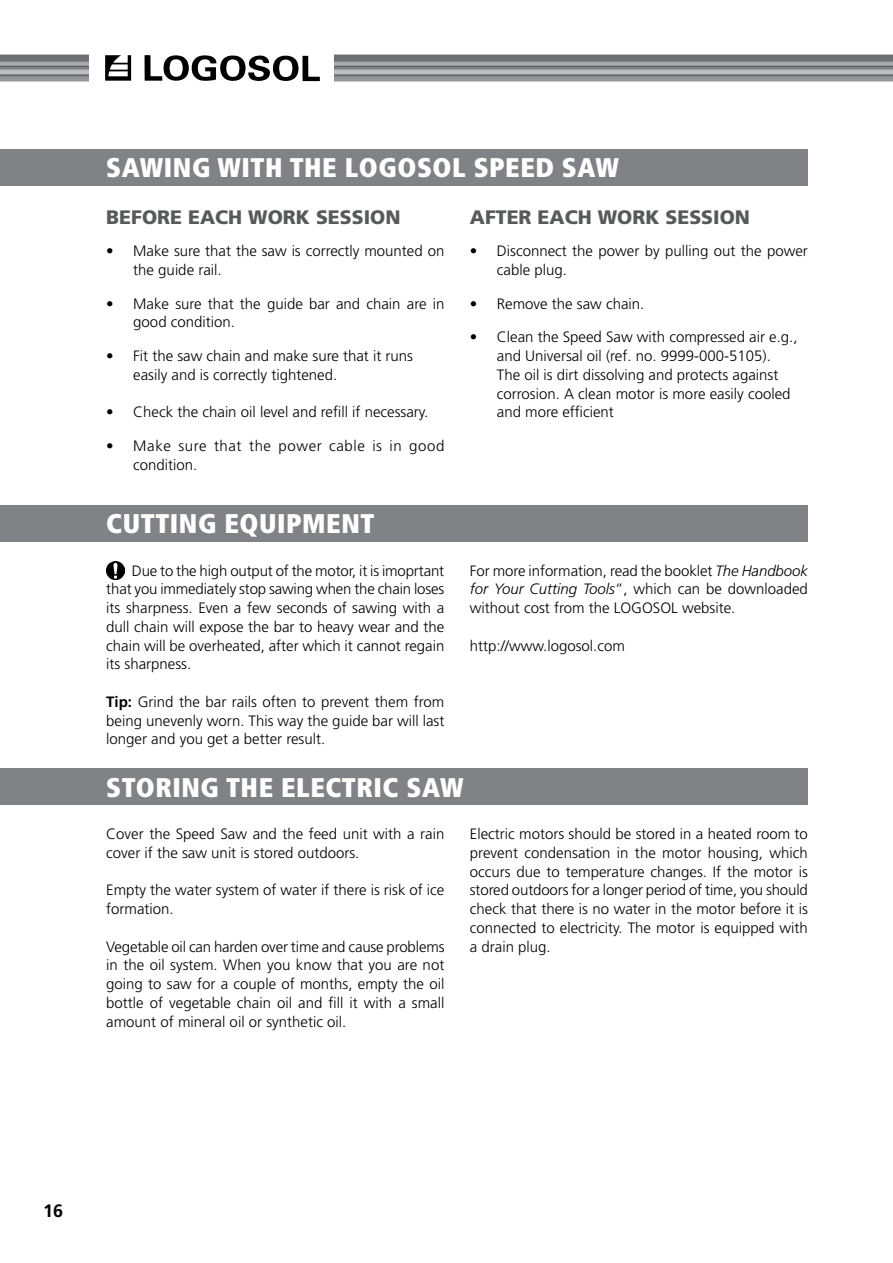
<style>
.page{position:relative;width:893px;height:1263px;background:#fff}
.page>*{position:absolute;margin:0;border:0;box-sizing:border-box;transform-origin:0 0}
.t1{font:900 condensed 27px "Frutiger LT Std";letter-spacing:.02em;color:#fff}
.t2{font:900 19.5px "Frutiger LT Std";color:#58595b}
.t3{font:700 18px "Frutiger LT Std";color:#000}
.t4{font:300 15px/18.8px "Frutiger LT Std";color:#000}
.t5{font:300 15px/18.8px "Frutiger LT Std";letter-spacing:.04em;color:#000}
.s1{font-weight:700}
.s2{font-style:italic}
</style>
<div class="page">
<div style="left:0;top:55px;width:893px;height:7px;background:#6d6e71"></div>
<svg style="left:0;top:62px;width:893px;height:4px;fill:#a7a9ac"></svg>
<hr style="left:0;top:66px;width:893px;height:1px;background:#58595b">
<hr style="left:0;top:67px;width:893px;height:3px;background:#808285">
<hr style="left:0;top:70px;width:893px;height:4px;background:#bcbec0">
<svg style="left:0;top:76px;width:893px;height:5px;fill:#939598"></svg>
<hr style="left:0;top:74px;width:893px;height:2px;background:#6d6e71">
<div style="left:89px;top:0;width:245px;height:102px;background:#fff"></div>
<svg style="left:145px;top:55px;width:175px;height:26px"></svg>
<svg style="left:105px;top:55px;width:26px;height:26px"></svg>
<div style="left:0;top:505px;width:808px;height:36px;background:#808285"></div>
<div style="left:0;top:149px;width:808px;height:36px;background:#808285"></div>
<div style="left:0;top:768px;width:808px;height:37px;background:#808285"></div>
<img style="left:106px;top:561px;width:19px;height:19px">
<h1 class="t1" style="left:106px;top:151px;width:514px">SAWING WITH THE LOGOSOL SPEED SAW</h1>
<h2 class="t2" style="left:106px;top:206px;width:296px">BEFORE EACH WORK SESSION</h2>
<h2 class="t2" style="left:470px;top:206px;width:282px">AFTER EACH WORK SESSION</h2>
<p class="t4" style="left:497px;top:242px;width:313px;text-indent:-27px">• Disconnect the power by pulling out the power cable plug.</p>
<p class="t4" style="left:470px;top:294px;width:176px">• Remove the saw chain.</p>
<p class="t4" style="left:497px;top:328px;width:302px;text-indent:-27px">• Clean the Speed Saw with compressed air e.g., and Universal oil (ref. no. 9999-000-5105).<br>The oil is dirt dissolving and protects against corrosion. A clean motor is more easily cooled and more efficient</p>
<p class="t4" style="left:133px;top:242px;width:313px;text-indent:-27px">• Make sure that the saw is correctly mounted on the guide rail.</p>
<p class="t4" style="left:133px;top:294px;width:313px;text-indent:-27px">• Make sure that the guide bar and chain are in good condition.</p>
<p class="t4" style="left:133px;top:347px;width:281px;text-indent:-27px">• Fit the saw chain and make sure that it runs easily and is correctly tightened.</p>
<p class="t4" style="left:106px;top:403px;width:324px">• Check the chain oil level and refill if necessary.</p>
<p class="t5" style="left:133px;top:437px;width:313px;text-indent:-27px">• Make sure that the power cable is in good condition.</p>
<h1 class="t1" style="left:106px;top:507px;width:270px">CUTTING EQUIPMENT</h1>
<p class="t4" style="left:106px;top:561px;width:340px;text-align:justify;text-indent:26px">Due to the high output of the motor, it is imoprtant that you immediately stop sawing when the chain loses its sharpness. Even a few seconds of sawing with a dull chain will expose the bar to heavy wear and the chain will be overheated, after which it cannot regain its sharpness.</p>
<p class="t4" style="left:106px;top:692px;width:340px;text-align:justify"><span class="s1">Tip:</span> Grind the bar rails often to prevent them from being unevenly worn. This way the guide bar will last longer and you get a better result.</p>
<p class="t4" style="left:470px;top:561px;width:340px;text-align:justify">For more information, read the booklet <span class="s2">The Handbook for Your Cutting Tools</span>”, which can be downloaded without cost from the LOGOSOL website.</p>
<p class="t4" style="left:470px;top:636px;width:157px">http://www.logosol.com</p>
<h1 class="t1" style="left:106px;top:771px;width:359px">STORING THE ELECTRIC SAW</h1>
<p class="t4" style="left:106px;top:825px;width:340px">Cover the Speed Saw and the feed unit with a rain cover if the saw unit is stored outdoors.</p>
<p class="t4" style="left:106px;top:881px;width:340px">Empty the water system of water if there is risk of ice formation.</p>
<p class="t4" style="left:106px;top:937px;width:340px;text-align:justify">Vegetable oil can harden over time and cause problems in the oil system. When you know that you are not going to saw for a couple of months, empty the oil bottle of vegetable chain oil and fill it with a small amount of mineral oil or synthetic oil.</p>
<p class="t4" style="left:470px;top:825px;width:340px;text-align:justify">Electric motors should be stored in a heated room to prevent condensation in the motor housing, which occurs due to temperature changes. If the motor is stored outdoors for a longer period of time, you should check that there is no water in the motor before it is connected to electricity. The motor is equipped with a drain plug.</p>
<p class="t3" style="left:43px;top:1200px;width:22px">16</p>
</div>
